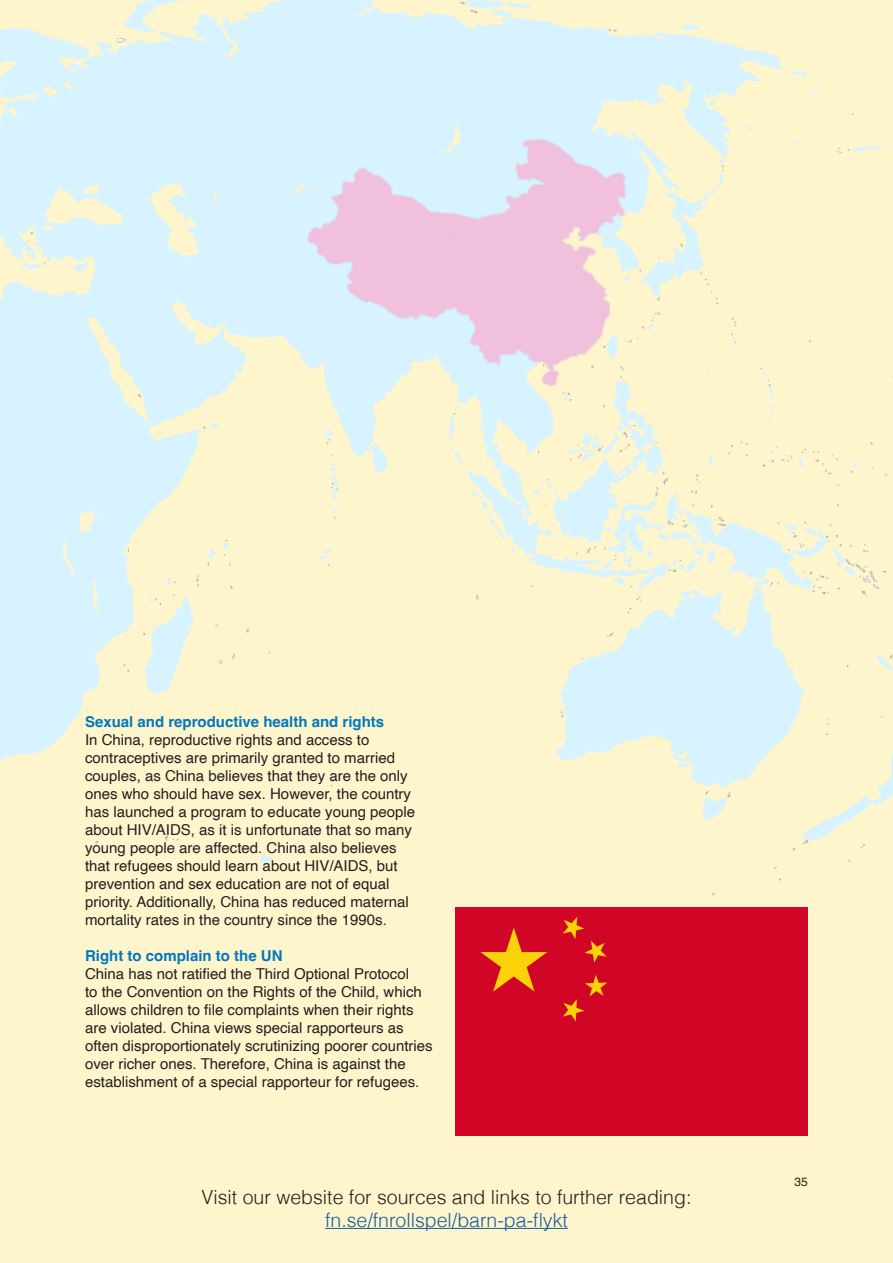
<style>
.page{position:relative;width:893px;height:1263px;background:#fff5cc}
.page>*{position:absolute;margin:0;border:0;box-sizing:border-box;transform-origin:0 0}
.Rubrik_Helvetica_thi{font:300 19.5px "Helvetica";color:#231f20}
.Rubrik_Helvetica_thi-2{font:300 19.5px "Helvetica";color:#175d9e}
.Brödtext_efter_rubri{font:15px/18px "Helvetica";color:#231f20}
.Rubrik_Helvetica_Bol{font:700 15px "Helvetica";color:#0078c0}
.Brödtext_efter_rubri-2{font:700 15px "Helvetica";color:#0078c0}
.t1{font:12px "Helvetica";color:#231f20}
</style>
<div class="page">
<img style="left:0;top:0;width:893px;height:908px">
<div style="left:455px;top:908px;width:353px;height:227px;background:#d10525"></div>
<hr style="left:325px;top:1228px;width:243px;height:1px;background:#175d9e">
<p class="Rubrik_Helvetica_Bol" style="left:85px;top:713px;width:301px">Sexual and reproductive health and rights</p>
<p class="Brödtext_efter_rubri" style="left:85px;top:731px;width:332px">In China, reproductive rights and access to contraceptives are primarily granted to married couples, as China believes that they are the only ones who should have sex. However, the country has launched a program to educate young people about HIV/AIDS, as it is unfortunate that so many young people are affected. China also believes that refugees should learn about HIV/AIDS, but prevention and sex education are not of equal priority. Additionally, China has reduced maternal mortality rates in the country since the 1990s.</p>
<p class="Brödtext_efter_rubri-2" style="left:85px;top:947px;width:199px">Right to complain to the UN</p>
<p class="Brödtext_efter_rubri" style="left:85px;top:965px;width:349px">China has not ratified the Third Optional Protocol<br>to the Convention on the Rights of the Child, which allows children to file complaints when their rights are violated. China views special rapporteurs as often disproportionately scrutinizing poorer countries over richer ones. Therefore, China is against the establishment of a special rapporteur for refugees.</p>
<p class="Rubrik_Helvetica_thi" style="left:202px;top:1180px;width:491px">Visit our website for sources and links to further reading:</p>
<p class="Rubrik_Helvetica_thi-2" style="left:325px;top:1203px;width:244px">fn.se/fnrollspel/barn-pa-flykt</p>
<p class="t1" style="left:795px;top:1172px;width:15px">35</p>
</div>
